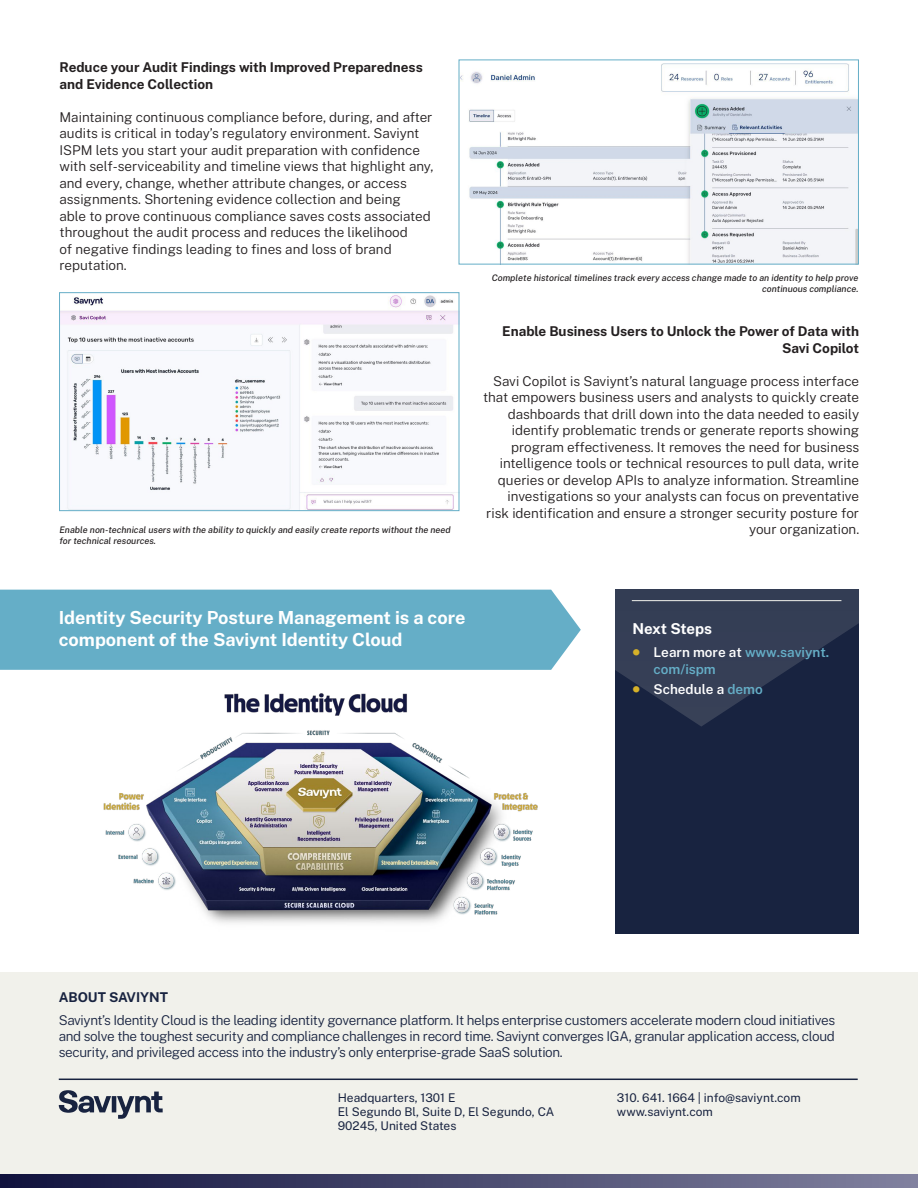
<style>
.page{position:relative;width:918px;height:1188px;background:#fff}
.page>*{position:absolute;margin:0;border:0;box-sizing:border-box;transform-origin:0 0}
.t1{font:700 18px/21.6px "Public Sans";color:#fff}
.t2{font:700 15px "Public Sans";letter-spacing:-.015em;color:#fff}
.t3{font:300 13.5px/16.5px "Public Sans";color:#231f20}
.t4{font:300 13.5px/16.2px "Public Sans";letter-spacing:-.025em;color:#182340;text-align:justify}
.t5{font:700 13.5px/16.5px "Public Sans";color:#231f20}
.t6{font:100 13.5px/16.5px "Public Sans";color:#65aec7}
.t7{font:100 13.5px "Public Sans";color:#fff}
.t8{font:700 13.5px "Public Sans";color:#182340}
.t9{font:12px/14.4px "Public Sans";color:#182340}
.t10{font:italic 100 9px/10.8px "Public Sans";color:#231f20;text-align:right}
.s1{font-size:21px;color:#d6b129}
.s2{color:#fff}
.s3{color:#65aec7}
</style>
<div class="page">
<div style="left:616px;top:590px;width:243px;height:344px;background:#182340"></div>
<svg style="left:616px;top:590px;width:243px;height:137px"></svg>
<div style="left:0;top:973px;width:918px;height:215px;background:#f1f1eb"></div>
<hr style="left:59px;top:1079px;width:799px;height:1px;background:#182340">
<svg style="left:59px;top:1090px;width:104px;height:29px"></svg>
<svg style="left:0;top:1174px;width:918px;height:14px;background:#48496d"></svg>
<hr style="left:632px;top:600px;width:209px;height:1px;background:#f1f1eb">
<div style="left:0;top:590px;width:581px;height:80px;background:#65aec7"></div>
<img style="left:103px;top:693px;width:435px;height:230px">
<img style="left:461px;top:63px;width:396px;height:199px">
<img style="left:61px;top:295px;width:396px;height:214px">
<div style="left:59px;top:292px;width:400px;height:219px;border:1px solid #65aec7"></div>
<p class="t5" style="left:60px;top:58px;width:365px">Reduce your Audit Findings with Improved Preparedness and Evidence Collection</p>
<p class="t3" style="left:60px;top:108px;width:376px">Maintaining continuous compliance before, during, and after audits is critical in today’s regulatory environment. Saviynt ISPM lets you start your audit preparation with confidence with self-serviceability and timeline views that highlight any, and every, change, whether attribute changes, or access assignments. Shortening evidence collection and being<br>able to prove continuous compliance saves costs associated throughout the audit process and reduces the likelihood<br>of negative findings leading to fines and loss of brand reputation.</p>
<p class="t10" style="left:60px;top:525px;width:393px;text-align:left">Enable non-technical users with the ability to quickly and easily create reports without the need for technical resources.</p>
<p class="t10" style="left:492px;top:273px;width:368px">Complete historical timelines track every access change made to an identity to help prove continuous compliance.</p>
<p class="t5" style="left:502px;top:322px;width:358px;text-align:right">Enable Business Users to Unlock the Power of Data with<br>Savi Copilot</p>
<p class="t3" style="left:483px;top:372px;width:378px;text-align:right">Savi Copilot is Saviynt’s natural language process interface that empowers business users and analysts to quickly create dashboards that drill down into the data needed to easily identify problematic trends or generate reports showing program effectiveness. It removes the need for business intelligence tools or technical resources to pull data, write queries or develop APIs to analyze information. Streamline investigations so your analysts can focus on preventative risk identification and ensure a stronger security posture for your organization.</p>
<p class="t1" style="left:59px;top:606px;width:408px">Identity Security Posture Management is a core component of the Saviynt Identity Cloud</p>
<p class="t2" style="left:633px;top:618px;width:81px">Next Steps</p>
<p class="t6" style="left:654px;top:644px;width:177px;text-indent:-21px"><span class="s1">•</span> <span class="s2">Learn more at</span> www.saviynt. com/ispm</p>
<p class="t7" style="left:633px;top:680px;width:132px"><span class="s1">•</span> Schedule a <span class="s3">demo</span></p>
<p class="t8" style="left:59px;top:987px;width:111px">ABOUT SAVIYNT</p>
<p class="t4" style="left:59px;top:1011px;width:778px">Saviynt’s Identity Cloud is the leading identity governance platform. It helps enterprise customers accelerate modern cloud initiatives and solve the toughest security and compliance challenges in record time. Saviynt converges IGA, granular application access, cloud security, and privileged access into the industry’s only enterprise-grade SaaS solution.</p>
<p class="t9" style="left:338px;top:1089px;width:218px">Headquarters, 1301 E<br>El Segundo Bl, Suite D, El Segundo, CA<br>90245, United States</p>
<p class="t9" style="left:617px;top:1089px;width:185px">310. 641. 1664 | info@saviynt.com www.saviynt.com</p>
</div>
